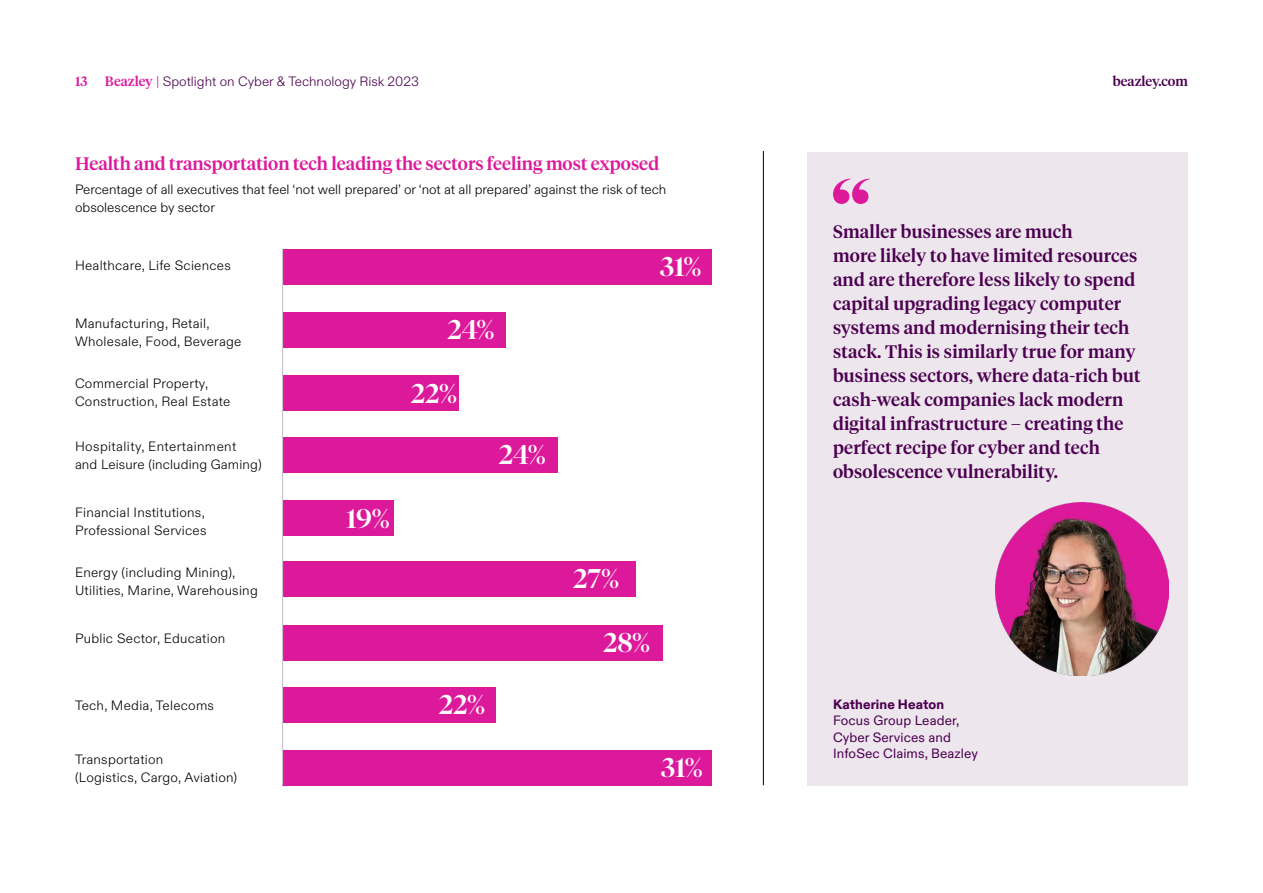
<style>
.page{position:relative;width:1263px;height:893px;background:#fff}
.page>*{position:absolute;margin:0;border:0;box-sizing:border-box;transform-origin:0 0}
.t1{font:500 27px "Tiempos Fine";letter-spacing:-.005em;color:#fff}
.t2{font:500 18px/24px "Tiempos Headline";letter-spacing:.01em;color:#4b0050}
.t3{font:500 18px "Tiempos Headline";color:#dc199b}
.t4{font:300 13.5px/18px "ABC Diatype";letter-spacing:.02em;color:#000}
.t5{font:300 13.5px/18px "ABC Diatype";color:#000}
.t6{font:13.5px/16.5px "ABC Diatype";letter-spacing:.01em;color:#4b0050}
.t7{font:300 13.5px "ABC Diatype";color:#4b0050}
.t8{font:800 13.5px "ABC Diatype";letter-spacing:.01em;color:#4b0050}
.t9{font:500 13.5px "Tiempos Headline";color:#4b0050}
.t10{font:500 13.5px "Tiempos Headline";color:#dc199b}
.s1{font-family:"Tiempos Headline";font-weight:500;color:#dc199b}
.s2{color:#dc199b}
</style>
<div class="page">
<hr style="left:763px;top:151px;width:1px;height:634px;background:#000">
<div style="left:262px;top:249px;width:449px;height:35px;background:#dc199b"></div>
<div style="left:262px;top:562px;width:374px;height:35px;background:#dc199b"></div>
<div style="left:262px;top:500px;width:131px;height:35px;background:#dc199b"></div>
<div style="left:262px;top:625px;width:401px;height:35px;background:#dc199b"></div>
<div style="left:262px;top:750px;width:450px;height:35px;background:#dc199b"></div>
<div style="left:249px;top:438px;width:308px;height:35px;background:#dc199b"></div>
<div style="left:262px;top:375px;width:197px;height:35px;background:#dc199b"></div>
<div style="left:262px;top:688px;width:234px;height:35px;background:#dc199b"></div>
<div style="left:261px;top:313px;width:245px;height:35px;background:#dc199b"></div>
<hr style="left:282px;top:249px;width:1px;height:536px;background:#c8c3cd">
<div style="left:216px;top:229px;width:66px;height:576px;background:#fff"></div>
<div style="left:807px;top:152px;width:381px;height:633px;background:#ede6ed"></div>
<svg style="left:833px;top:179px;width:36px;height:25px"></svg>
<img style="left:995px;top:502px;width:173px;height:173px">
<p class="t10" style="left:75px;top:72px;width:14px">13</p>
<p class="t7" style="left:105px;top:71px;width:315px"><span class="s1">Beazley</span> <span class="s2">|</span> Spotlight on Cyber &amp; Technology Risk 2023</p>
<p class="t9" style="left:1113px;top:72px;width:77px">beazley.com</p>
<h2 class="t3" style="left:75px;top:152px;width:586px">Health and transportation tech leading the sectors feeling most exposed</h2>
<p class="t5" style="left:75px;top:179px;width:593px">Percentage of all executives that feel ‘not well prepared’ or ‘not at all prepared’ against the risk of tech obsolescence by sector</p>
<p class="t4" style="left:75px;top:256px;width:157px">Healthcare, Life Sciences</p>
<h1 class="t1" style="left:660px;top:250px;width:43px">31%</h1>
<p class="t4" style="left:75px;top:313px;width:168px">Manufacturing, Retail,<br>Wholesale, Food, Beverage</p>
<p class="t4" style="left:75px;top:373px;width:157px">Commercial Property,<br>Construction, Real Estate</p>
<h1 class="t1" style="left:448px;top:313px;width:48px">24%</h1>
<h1 class="t1" style="left:411px;top:377px;width:48px">22%</h1>
<p class="t4" style="left:75px;top:436px;width:188px">Hospitality, Entertainment and Leisure (including Gaming)</p>
<h1 class="t1" style="left:499px;top:438px;width:48px">24%</h1>
<p class="t4" style="left:75px;top:502px;width:133px">Financial Institutions,<br>Professional Services</p>
<p class="t4" style="left:75px;top:562px;width:184px">Energy (including Mining),<br>Utilities, Marine, Warehousing</p>
<p class="t4" style="left:75px;top:628px;width:152px">Public Sector, Education</p>
<h1 class="t1" style="left:346px;top:502px;width:45px">19%</h1>
<h1 class="t1" style="left:573px;top:562px;width:47px">27%</h1>
<h1 class="t1" style="left:603px;top:626px;width:49px">28%</h1>
<p class="t4" style="left:75px;top:695px;width:141px">Tech, Media, Telecoms</p>
<h1 class="t1" style="left:439px;top:688px;width:48px">22%</h1>
<p class="t4" style="left:75px;top:750px;width:164px">Transportation<br>(Logistics, Cargo, Aviation)</p>
<h1 class="t1" style="left:661px;top:751px;width:43px">31%</h1>
<p class="t2" style="left:833px;top:219px;width:309px">Smaller businesses are much<br>more likely to have limited resources and are therefore less likely to spend capital upgrading legacy computer systems and modernising their tech stack. This is similarly true for many business sectors, where data-rich but cash-weak companies lack modern digital infrastructure – creating the perfect recipe for cyber and tech obsolescence vulnerability.</p>
<p class="t8" style="left:833px;top:696px;width:113px">Katherine Heaton</p>
<p class="t6" style="left:833px;top:711px;width:146px">Focus Group Leader,<br>Cyber Services and<br>InfoSec Claims, Beazley</p>
</div>
